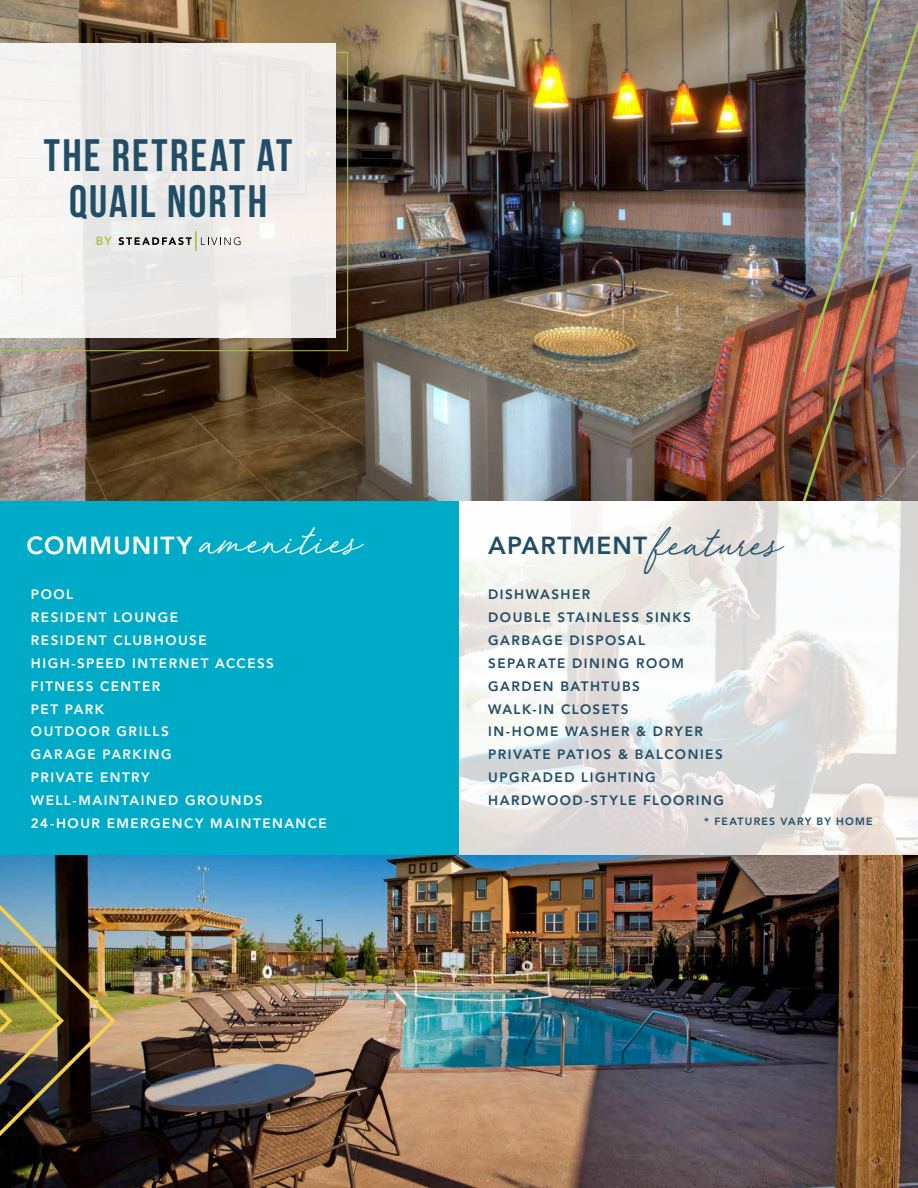
<style>
.page{position:relative;width:918px;height:1188px;background:#fff}
.page>*{position:absolute;margin:0;border:0;box-sizing:border-box;transform-origin:0 0}
.t1{font:700 45.45px/45px "Bebas Neue";letter-spacing:.045em;color:#214d66;text-align:center}
.t2{font:800 24.45px "Avenir LT Std";letter-spacing:.045em;color:#fff}
.t3{font:800 24.45px "Avenir LT Std";letter-spacing:.045em;color:#214d66}
.t4{font:800 13.5px/23px "Avenir LT Std";letter-spacing:.11em;color:#214d66}
.t5{font:800 13.5px/23px "Avenir LT Std";letter-spacing:.11em;color:#fff}
.t6{font:800 11.7px "Avenir LT Std";color:#a6c54c}
.t7{font:800 10.5px "Avenir LT Std";letter-spacing:.12em;color:#214d66}
.s1{font-family:"Red Vevet";font-weight:400;font-size:37.95px}
</style>
<div class="page">
<img style="left:0;top:0;width:800px;height:501px">
<img style="left:0;top:854px;width:918px;height:334px">
<svg style="left:0;top:51px;width:349px;height:301px;background:#63563f"></svg>
<div style="left:0;top:43px;width:336px;height:294px;background:#eeecea"></div>
<div style="left:0;top:501px;width:459px;height:353px;background:#00abc7"></div>
<img style="left:800px;top:0;width:118px;height:501px">
<img style="left:0;top:905px;width:116px;height:231px">
<svg style="left:119px;top:231px;width:121px;height:20px"></svg>
<img style="left:459px;top:501px;width:459px;height:353px">
<h1 class="t1" style="left:44px;top:133px;width:250px">THE RETREAT AT<br>QUAIL NORTH</h1>
<p class="t6" style="left:96px;top:234px;width:18px">BY</p>
<h2 class="t2" style="left:27px;top:531px;width:336px">COMMUNITY <span class="s1">amenities</span></h2>
<h2 class="t3" style="left:488px;top:531px;width:295px">APARTMENT <span class="s1">features</span></h2>
<p class="t5" style="left:31px;top:583px;width:297px">POOL<br>RESIDENT LOUNGE<br>RESIDENT CLUBHOUSE<br>HIGH-SPEED INTERNET ACCESS<br>FITNESS CENTER<br>PET PARK<br>OUTDOOR GRILLS<br>GARAGE PARKING<br>PRIVATE ENTRY<br>WELL-MAINTAINED GROUNDS<br>24-HOUR EMERGENCY MAINTENANCE</p>
<p class="t4" style="left:488px;top:583px;width:237px">DISHWASHER<br>DOUBLE STAINLESS SINKS<br>GARBAGE DISPOSAL<br>SEPARATE DINING ROOM<br>GARDEN BATHTUBS<br>WALK-IN CLOSETS<br>IN-HOME WASHER &amp; DRYER<br>PRIVATE PATIOS &amp; BALCONIES<br>UPGRADED LIGHTING<br>HARDWOOD-STYLE FLOORING</p>
<p class="t7" style="left:704px;top:815px;width:170px">* FEATURES VARY BY HOME</p>
</div>
